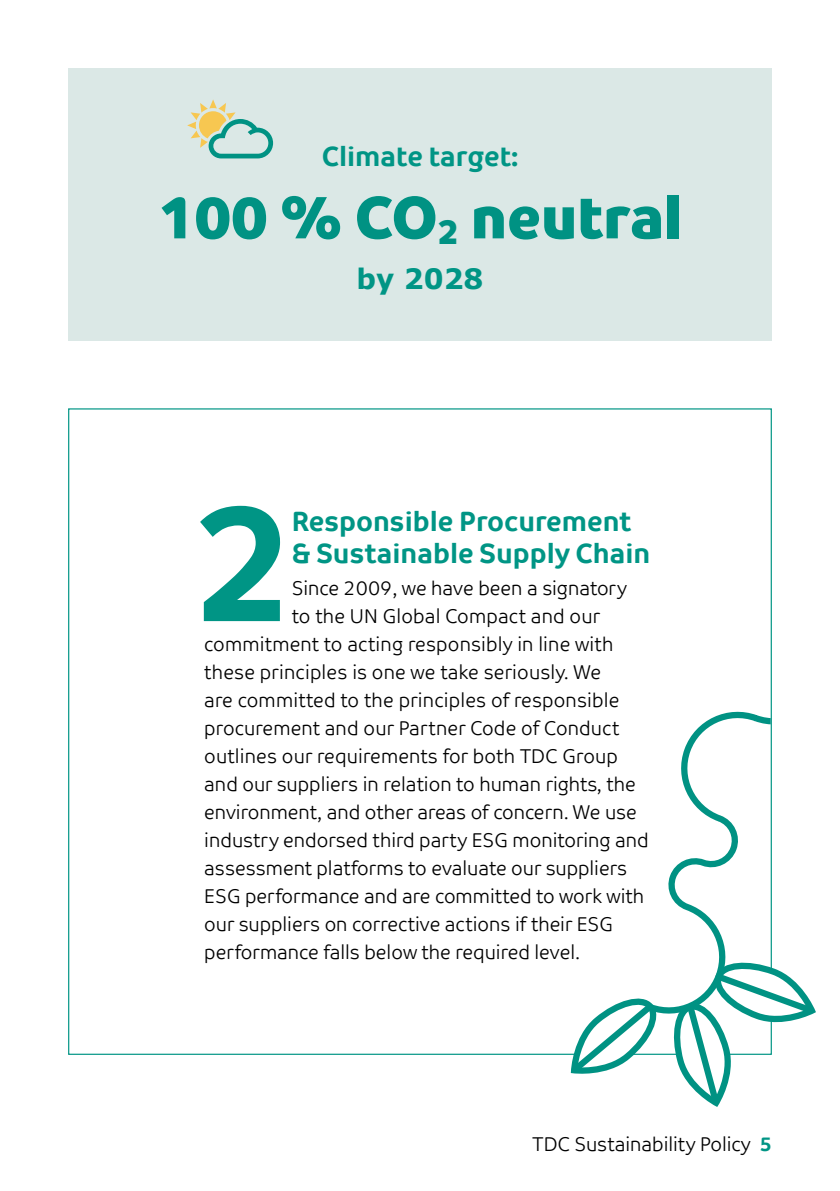
<style>
.page{position:relative;width:840px;height:1191px;background:#fff}
.page>*{position:absolute;margin:0;border:0;box-sizing:border-box;transform-origin:0 0}
.t1{font:700 167.8px "TDC";color:#009585}
.t2{font:60px "TDC Black";color:#009283}
.t3{font:700 28px/32px "TDC";color:#009585}
.t4{font:700 28px "Verdana";color:#009585}
.t5{font:20px "TDC Light";color:#000}
.s1{font-family:"TDC";font-weight:700;color:#009585}
</style>
<div class="page">
<div style="left:68px;top:68px;width:703px;height:272px;background:#dbe8e6"></div>
<svg style="left:187px;top:99px;width:86px;height:59px"></svg>
<svg style="left:668px;top:624px;width:104px;height:330px"></svg>
<svg style="left:566px;top:954px;width:250px;height:153px"></svg>
<svg style="left:668px;top:624px;width:49px;height:101px"></svg>
<h3 class="t3" style="left:321px;top:140px;width:198px">Climate target:</h3>
<h2 class="t2" style="left:158px;top:180px;width:525px">100 % CO<sub>2</sub> neutral</h2>
<h3 class="t4" style="left:356px;top:259px;width:129px">by 2028</h3>
<h1 class="t1" style="left:196px;top:459px;width:97px">2</h1>
<h3 class="t3" style="left:291px;top:505px;width:360px">Responsible Procurement &amp; Sustainable Supply Chain</h3>
<p class="t5" style="left:291px;top:577px;width:336px">Since 2009, we have been a signatory</p>
<p class="t5" style="left:291px;top:605px;width:309px">to the UN Global Compact and our</p>
<p class="t5" style="left:204px;top:633px;width:410px">commitment to acting responsibly in line with</p>
<p class="t5" style="left:204px;top:661px;width:398px">these principles is one we take seriously. We</p>
<p class="t5" style="left:204px;top:689px;width:416px">are committed to the principles of responsible</p>
<p class="t5" style="left:204px;top:717px;width:416px">procurement and our Partner Code of Conduct</p>
<p class="t5" style="left:204px;top:745px;width:415px">outlines our requirements for both TDC Group</p>
<p class="t5" style="left:204px;top:773px;width:433px">and our suppliers in relation to human rights, the</p>
<p class="t5" style="left:204px;top:801px;width:434px">environment, and other areas of concern. We use</p>
<p class="t5" style="left:204px;top:829px;width:445px">industry endorsed third party ESG monitoring and</p>
<p class="t5" style="left:204px;top:857px;width:424px">assessment platforms to evaluate our suppliers</p>
<p class="t5" style="left:204px;top:885px;width:441px">ESG performance and are committed to work with</p>
<p class="t5" style="left:204px;top:913px;width:410px">our suppliers on corrective actions if their ESG</p>
<p class="t5" style="left:204px;top:941px;width:377px">performance falls below the required level.</p>
<p class="t5" style="left:532px;top:1132px;width:240px">TDC Sustainability Policy <span class="s1">5</span></p>
</div>
